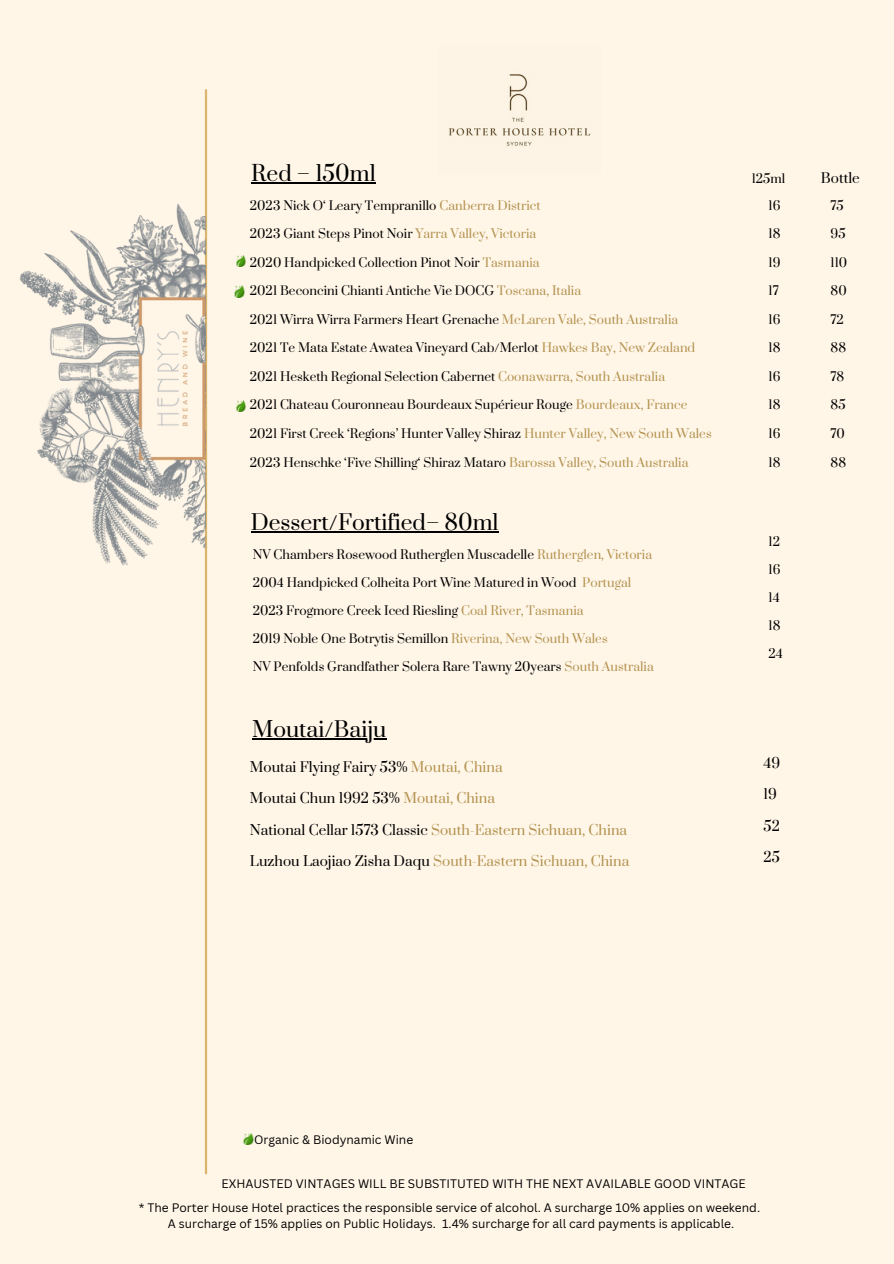
<style>
.page{position:relative;width:894px;height:1264px;background:#fff}
.page>*{position:absolute;margin:0;border:0;box-sizing:border-box;transform-origin:0 0}
.t1{font:21px "Prata";color:#000}
.t2{font:13.5px "Prata";color:#b4924f}
.t3{font:13.5px "Prata";color:#000}
.t4{font:12px "Prata";color:#000}
.t5{font:12px "Canva Sans";color:#000}
.s1{color:#b4924f}
.s2{color:#000}
</style>
<div class="page">
<div style="left:0;top:0;width:893px;height:1263px;background:#fff6e8"></div>
<img style="left:449px;top:74px;width:142px;height:72px">
<svg style="left:243px;top:1133px;width:11px;height:11px"></svg>
<svg style="left:236px;top:400px;width:10px;height:12px"></svg>
<svg style="left:234px;top:286px;width:11px;height:11px"></svg>
<svg style="left:236px;top:255px;width:10px;height:11px"></svg>
<hr style="left:251px;top:182px;width:125px;height:1px;background:#000">
<hr style="left:251px;top:531px;width:247px;height:1px;background:#000">
<hr style="left:252px;top:738px;width:134px;height:1px;background:#000">
<hr style="left:205px;top:89px;width:2px;height:1085px;background:#d8b46c">
<img style="left:20px;top:198px;width:186px;height:373px">
<p class="t1" style="left:251px;top:160px;width:126px">Red – 150ml</p>
<p class="t4" style="left:250px;top:198px;width:292px">2023 Nick O‘ Leary Tempranillo <span class="s1">Canberra District</span></p>
<p class="t4" style="left:250px;top:226px;width:288px">2023 Giant Steps Pinot Noir <span class="s1">Yarra Valley, Victoria</span></p>
<p class="t4" style="left:250px;top:255px;width:291px">2020 Handpicked Collection Pinot Noir <span class="s1">Tasmania</span></p>
<p class="t4" style="left:250px;top:283px;width:333px">2021 Beconcini Chianti Antiche Vie DOCG <span class="s1">Toscana, Italia</span></p>
<p class="t4" style="left:250px;top:312px;width:430px">2021 Wirra Wirra Farmers Heart Grenache <span class="s1">McLaren Vale, South Australia</span></p>
<p class="t4" style="left:250px;top:340px;width:447px">2021 Te Mata Estate Awatea Vineyard Cab/Merlot <span class="s1">Hawkes Bay, New Zealand</span></p>
<p class="t4" style="left:250px;top:369px;width:416px">2021 Hesketh Regional Selection Cabernet <span class="s1">Coonawarra, South Australia</span></p>
<p class="t4" style="left:250px;top:397px;width:439px">2021 Chateau Couronneau Bourdeaux Supérieur Rouge <span class="s1">Bourdeaux, France</span></p>
<p class="t4" style="left:250px;top:426px;width:463px">2021 First Creek ‘Regions’ Hunter Valley Shiraz <span class="s1">Hunter Valley, New South Wales</span></p>
<p class="t4" style="left:250px;top:454px;width:440px">2023 Henschke ‘Five Shilling‘ Shiraz Mataro <span class="s1">Barossa Valley, South Australia</span></p>
<p class="t1" style="left:251px;top:509px;width:249px">Dessert/Fortified– 80ml</p>
<p class="t4" style="left:253px;top:547px;width:401px">NV Chambers Rosewood Rutherglen Muscadelle <span class="s1">Rutherglen, Victoria</span></p>
<p class="t4" style="left:253px;top:575px;width:380px">2004 Handpicked Colheita Port Wine Matured in Wood <span class="s1">Portugal</span></p>
<p class="t4" style="left:253px;top:603px;width:332px">2023 Frogmore Creek Iced Riesling <span class="s1">Coal River, Tasmania</span></p>
<p class="t4" style="left:253px;top:631px;width:356px">2019 Noble One Botrytis Semillon <span class="s1">Riverina, New South Wales</span></p>
<p class="t4" style="left:253px;top:659px;width:402px">NV Penfolds Grandfather Solera Rare Tawny 20years <span class="s1">South Australia</span></p>
<p class="t1" style="left:252px;top:716px;width:136px">Moutai/Baiju</p>
<p class="t3" style="left:250px;top:758px;width:254px">Moutai Flying Fairy 53% <span class="s1">Moutai, China</span></p>
<p class="t3" style="left:250px;top:789px;width:246px">Moutai Chun 1992 53% <span class="s1">Moutai, China</span></p>
<p class="t2" style="left:250px;top:821px;width:379px"><span class="s2">National Cellar 1573 Classic</span> South-Eastern Sichuan, China</p>
<p class="t2" style="left:250px;top:852px;width:381px"><span class="s2">Luzhou Laojiao Zisha Daqu</span> South-Eastern Sichuan, China</p>
<h3 class="t4" style="left:751px;top:171px;width:35px">125ml</h3>
<p class="t3" style="left:820px;top:169px;width:41px">Bottle</p>
<p class="t4" style="left:768px;top:198px;width:13px">16</p>
<p class="t4" style="left:768px;top:226px;width:13px">18</p>
<p class="t4" style="left:768px;top:255px;width:13px">19</p>
<p class="t4" style="left:768px;top:283px;width:12px">17</p>
<p class="t4" style="left:768px;top:312px;width:13px">16</p>
<p class="t4" style="left:768px;top:340px;width:13px">18</p>
<p class="t4" style="left:768px;top:369px;width:13px">16</p>
<p class="t4" style="left:768px;top:397px;width:13px">18</p>
<h1 class="t4" style="left:768px;top:426px;width:13px">16</h1>
<p class="t4" style="left:768px;top:454px;width:13px">18</p>
<p class="t4" style="left:768px;top:534px;width:13px">12</p>
<p class="t4" style="left:768px;top:562px;width:13px">16</p>
<p class="t4" style="left:768px;top:590px;width:13px">14</p>
<p class="t4" style="left:768px;top:618px;width:13px">18</p>
<p class="t4" style="left:768px;top:646px;width:16px">24</p>
<p class="t3" style="left:763px;top:754px;width:18px">49</p>
<p class="t3" style="left:763px;top:785px;width:15px">19</p>
<p class="t3" style="left:763px;top:817px;width:18px">52</p>
<h1 class="t3" style="left:763px;top:848px;width:18px">25</h1>
<h2 class="t4" style="left:830px;top:198px;width:15px">75</h2>
<h2 class="t4" style="left:830px;top:226px;width:17px">95</h2>
<h2 class="t4" style="left:830px;top:255px;width:18px">110</h2>
<h2 class="t4" style="left:830px;top:283px;width:18px">80</h2>
<h2 class="t4" style="left:830px;top:312px;width:15px">72</h2>
<h2 class="t4" style="left:830px;top:340px;width:17px">88</h2>
<h2 class="t4" style="left:830px;top:369px;width:15px">78</h2>
<h2 class="t4" style="left:830px;top:397px;width:17px">85</h2>
<p class="t4" style="left:830px;top:426px;width:16px">70</p>
<p class="t4" style="left:830px;top:454px;width:17px">88</p>
<h2 class="t5" style="left:254px;top:1131px;width:160px">Organic &amp; Biodynamic Wine</h2>
<h1 class="t5" style="left:221px;top:1175px;width:525px">EXHAUSTED VINTAGES WILL BE SUBSTITUTED WITH THE NEXT AVAILABLE GOOD VINTAGE</h1>
<p class="t5" style="left:139px;top:1198px;width:622px">* The Porter House Hotel practices the responsible service of alcohol. A surcharge 10% applies on weekend.</p>
<p class="t5" style="left:168px;top:1214px;width:567px">A surcharge of 15% applies on Public Holidays. 1.4% surcharge for all card payments is applicable.</p>
</div>
